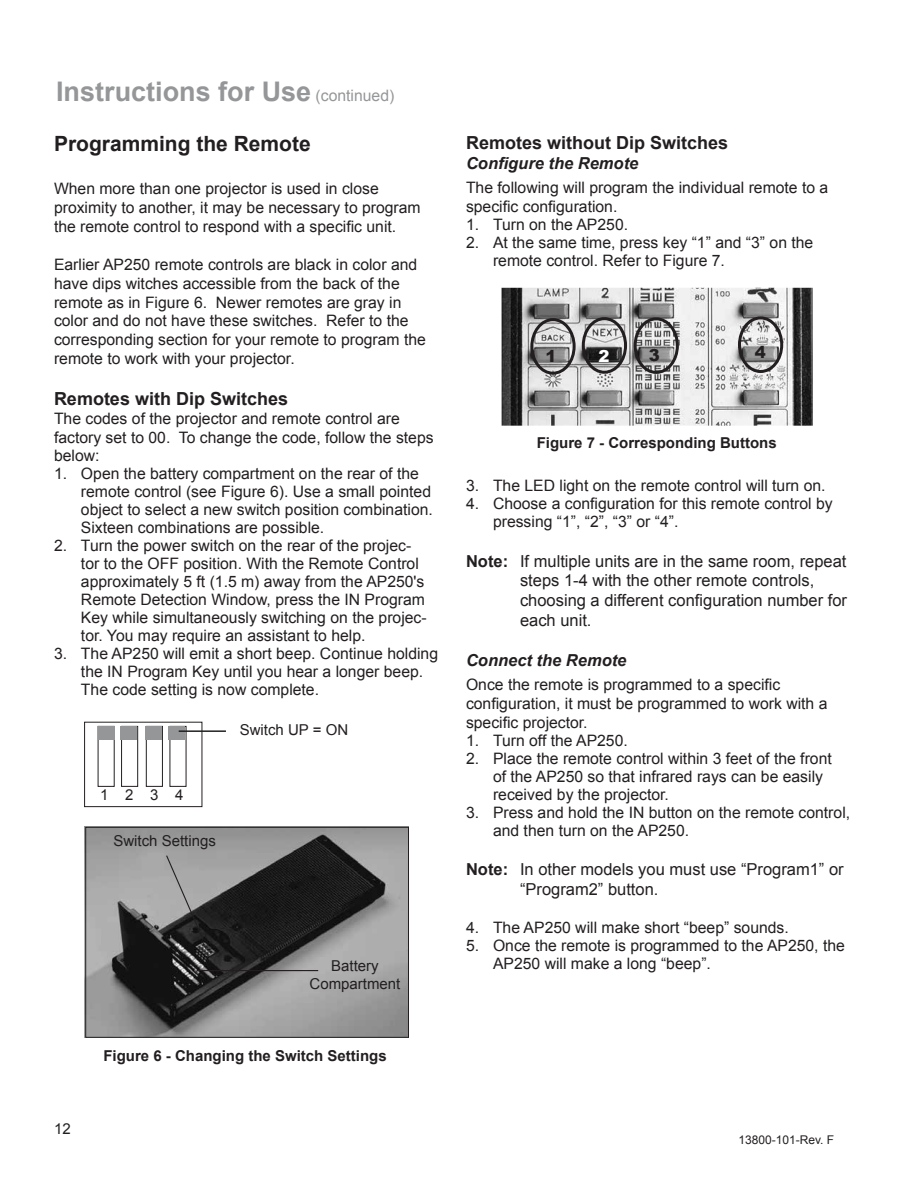
<style>
.page{position:relative;width:918px;height:1188px;background:#fff}
.page>*{position:absolute;margin:0;border:0;box-sizing:border-box;transform-origin:0 0}
.t1{font:700 27px "Arial";color:#949698}
.t2{font:700 21px "Arial";color:#231f20}
.t3{font:700 18px "Arial";color:#231f20}
.t4{font:16.5px/19.8px "Arial";color:#231f20}
.t5{font:italic 700 16.5px "Arial";color:#231f20}
.t6{font:900 16.5px "Arial";color:#231f20}
.t7{font:900 16.5px "Arial";color:#fff}
.t8{font:15.75px/18px "Arial";color:#231f20}
.t9{font:700 15px "Arial";color:#231f20}
.t10{font:15px/18px "Arial";color:#231f20;text-align:center}
.t11{font:12px "Arial";color:#231f20}
.s1{font-weight:400;font-size:15.75px}
.s2{font-weight:700}
</style>
<div class="page">
<div style="left:84px;top:722px;width:118px;height:85px;border:1px solid #231f20"></div>
<div style="left:121px;top:726px;width:17px;height:61px;border:1px solid #231f20"></div>
<div style="left:146px;top:726px;width:17px;height:61px;border:1px solid #231f20"></div>
<div style="left:98px;top:726px;width:17px;height:14px;background:#949698"></div>
<div style="left:120px;top:726px;width:17px;height:14px;background:#949698"></div>
<div style="left:145px;top:726px;width:17px;height:14px;background:#949698"></div>
<div style="left:169px;top:726px;width:16px;height:14px;background:#949698"></div>
<hr style="left:179px;top:730px;width:47px;height:2px;background:#231f20">
<img style="left:84px;top:827px;width:323px;height:211px">
<div style="left:85px;top:827px;width:324px;height:211px;border:1px solid #231f20"></div>
<svg style="left:165px;top:854px;width:40px;height:87px"></svg>
<hr style="left:197px;top:970px;width:121px;height:1px;background:#231f20">
<img style="left:502px;top:288px;width:311px;height:138px">
<div style="left:530px;top:318px;width:46px;height:57px;border:3px solid #231f20;border-radius:50%"></div>
<div style="left:582px;top:317px;width:45px;height:57px;border:3px solid #231f20;border-radius:50%"></div>
<div style="left:634px;top:317px;width:45px;height:57px;border:3px solid #231f20;border-radius:50%"></div>
<div style="left:738px;top:316px;width:45px;height:57px;border:3px solid #231f20;border-radius:50%"></div>
<h1 class="t1" style="left:56px;top:73px;width:340px">Instructions for Use <span class="s1">(continued)</span></h1>
<h2 class="t2" style="left:54px;top:130px;width:258px">Programming the Remote</h2>
<p class="t8" style="left:54px;top:179px;width:368px;line-height:18.9px">When more than one projector is used in close proximity to another, it may be necessary to program the remote control to respond with a specific unit.</p>
<p class="t8" style="left:54px;top:255px;width:374px;line-height:18.9px">Earlier AP250 remote controls are black in color and have dips witches accessible from the back of the remote as in Figure 6. Newer remotes are gray in color and do not have these switches. Refer to the corresponding section for your remote to program the remote to work with your projector.</p>
<p class="t3" style="left:54px;top:386px;width:236px">Remotes with Dip Switches</p>
<p class="t8" style="left:54px;top:409px;width:381px;line-height:18.9px">The codes of the projector and remote control are factory set to 00. To change the code, follow the steps below:</p>
<p class="t8" style="left:81px;top:465px;width:353px;text-indent:-27px">1. Open the battery compartment on the rear of the remote control (see Figure 6). Use a small pointed object to select a new switch position combination.<br>Sixteen combinations are possible.</p>
<p class="t8" style="left:81px;top:537px;width:347px;text-indent:-27px">2. Turn the power switch on the rear of the projec&shy;tor to the OFF position. With the Remote Control approximately 5 ft (1.5 m) away from the AP250's Remote Detection Window, press the IN Program Key while simultaneously switching on the projec&shy;tor. You may require an assistant to help.</p>
<p class="t8" style="left:81px;top:645px;width:359px;text-indent:-27px">3. The AP250 will emit a short beep. Continue holding the IN Program Key until you hear a longer beep.<br>The code setting is now complete.</p>
<p class="t10" style="left:100px;top:786px;width:85px">1 2 3 4</p>
<p class="t10" style="left:113px;top:832px;width:104px">Switch Settings</p>
<p class="t10" style="left:240px;top:721px;width:110px">Switch UP = ON</p>
<p class="t10" style="left:310px;top:957px;width:92px">Battery<br>Compartment</p>
<p class="t10" style="left:54px;top:1120px;width:18px">12</p>
<p class="t9" style="left:103px;top:1046px;width:285px">Figure 6 - Changing the Switch Settings</p>
<p class="t3" style="left:466px;top:130px;width:264px">Remotes without Dip Switches</p>
<p class="t5" style="left:466px;top:152px;width:174px">Configure the Remote</p>
<p class="t8" style="left:466px;top:178px;width:364px;line-height:18.9px">The following will program the individual remote to a specific configuration.</p>
<p class="t8" style="left:466px;top:215px;width:164px">1. Turn on the AP250.</p>
<p class="t8" style="left:493px;top:233px;width:322px;text-indent:-27px">2. At the same time, press key “1” and “3” on the remote control. Refer to Figure 7.</p>
<p class="t6" style="left:545px;top:344px;width:13px">1</p>
<p class="t7" style="left:598px;top:344px;width:13px">2</p>
<p class="t6" style="left:649px;top:343px;width:13px">3</p>
<p class="t6" style="left:755px;top:341px;width:13px">4</p>
<p class="t9" style="left:537px;top:432px;width:242px">Figure 7 - Corresponding Buttons</p>
<p class="t8" style="left:466px;top:477px;width:361px">3. The LED light on the remote control will turn on.</p>
<p class="t8" style="left:493px;top:495px;width:341px;text-indent:-27px">4. Choose a configuration for this remote control by pressing “1”, “2”, “3” or “4”.</p>
<p class="t4" style="left:520px;top:551px;width:329px;text-indent:-54px"><span class="s2">Note:</span> If multiple units are in the same room, repeat steps 1-4 with the other remote controls, choosing a different configuration number for each unit.</p>
<p class="t5" style="left:466px;top:649px;width:162px">Connect the Remote</p>
<p class="t8" style="left:466px;top:675px;width:363px;line-height:18.9px">Once the remote is programmed to a specific configuration, it must be programmed to work with a specific projector.</p>
<p class="t8" style="left:466px;top:731px;width:163px">1. Turn off the AP250.</p>
<p class="t8" style="left:493px;top:749px;width:340px;text-indent:-27px">2. Place the remote control within 3 feet of the front of the AP250 so that infrared rays can be easily received by the projector.</p>
<p class="t8" style="left:493px;top:803px;width:359px;text-indent:-27px">3. Press and hold the IN button on the remote control, and then turn on the AP250.</p>
<p class="t4" style="left:520px;top:860px;width:325px;text-indent:-54px"><span class="s2">Note:</span> In other models you must use “Program1” or “Program2” button.</p>
<p class="t8" style="left:466px;top:919px;width:324px">4. The AP250 will make short “beep” sounds.</p>
<p class="t8" style="left:493px;top:937px;width:353px;text-indent:-27px">5. Once the remote is programmed to the AP250, the<br>AP250 will make a long “beep”.</p>
<p class="t11" style="left:738px;top:1132px;width:97px">13800-101-Rev. F</p>
</div>
